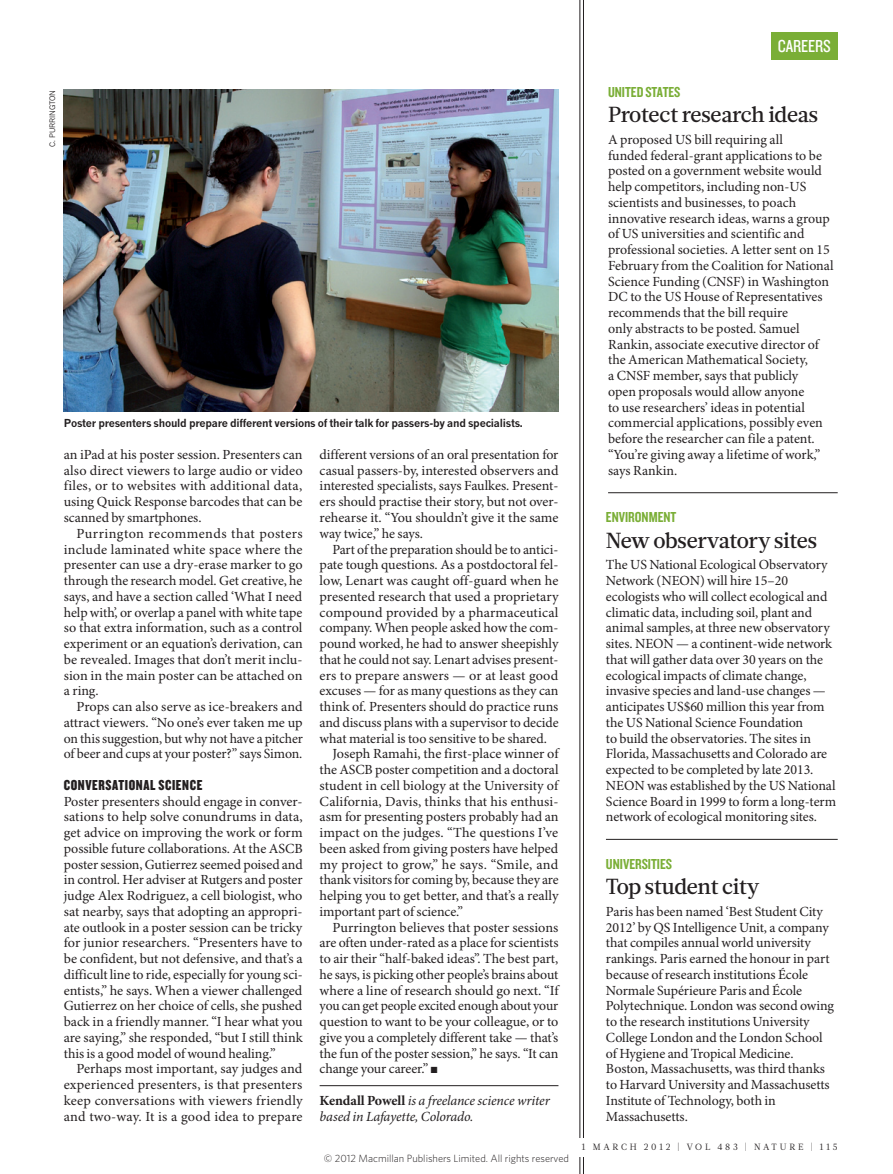
<style>
.page{position:relative;width:893px;height:1174px;background:#fff}
.page>*{position:absolute;margin:0;border:0;box-sizing:border-box;transform-origin:0 0}
.BRIEF_HEAD{font:500 21.75px "Glosa Math";letter-spacing:-.02em;color:#231f20}
.t1{font:18px "Knockout 29 Junior Ltweight";letter-spacing:-.005em;color:#fff}
.BRIEF_STRAP{font:15px "Knockout 49 Liteweight";color:#7aae36}
.CROSSHEAD{font:15px "Knockout 69 Full Liteweight";letter-spacing:.04em;color:#231f20}
.BODY_INDENT{font:13.95px/15.8px "Minion Pro";letter-spacing:-.005em;color:#231f20;text-align:justify}
.BRIEF_BODY{font:13.95px/15.8px "Minion Pro";letter-spacing:-.005em;color:#231f20}
.BODY_1ST_PARA{font:13.95px/15.8px "Minion Pro";letter-spacing:-.005em;color:#231f20;text-align:justify}
.BRIEF_BODY_LAST{font:13.95px/15.8px "Minion Pro";letter-spacing:-.01em;color:#231f20}
.AUTHOR_DETAILS{font:italic 13.95px/15.8px "Minion Pro";letter-spacing:-.01em;color:#231f20}
.PIC_CAPTION{font:700 10.8px "News Gothic MTOT";letter-spacing:-.02em;color:#231f20}
.t2{font:300 10.5px "Whitney";color:#231f20}
.t3{font:9px "Glosa Math";letter-spacing:.3em;color:#231f20}
.PIC_CREDIT{font:7.5px "News Gothic MTOT";color:#231f20}
.s1{font-weight:700;font-style:normal}
</style>
<div class="page">
<hr style="left:320px;top:1085px;width:238px;height:1px;background:#231f20">
<hr style="left:583px;top:0;width:1px;height:1174px;background:#231f20">
<hr style="left:580px;top:0;width:1px;height:1174px;background:#231f20">
<hr style="left:608px;top:492px;width:230px;height:1px;background:#231f20">
<img style="left:64px;top:90px;width:494px;height:322px">
<hr style="left:606px;top:839px;width:232px;height:1px;background:#231f20">
<div style="left:476px;top:1137px;width:362px;height:19px;background:#fff"></div>
<div style="left:771px;top:32px;width:67px;height:27px;background:#7aae36"></div>
<p class="PIC_CREDIT" style="left:48px;top:147px;width:59px;rotate:-90deg">C. PURRINGTON</p>
<p class="PIC_CAPTION" style="left:64px;top:417px;width:461px">Poster presenters should prepare different versions of their talk for passers-by and specialists.</p>
<p class="BODY_INDENT" style="left:64px;top:447px;width:240px">an iPad at his poster session. Presenters can also direct viewers to large audio or video files, or to websites with additional data, using Quick Response barcodes that can be scanned by smartphones.</p>
<p class="BODY_INDENT" style="left:64px;top:526px;width:240px;text-indent:13px">Purrington recommends that posters include laminated white space where the presenter can use a dry-erase marker to go through the research model. Get creative, he says, and have a section called ‘What I need help with’, or overlap a panel with white tape so that extra information, such as a control experiment or an equation’s derivation, can be revealed. Images that don’t merit inclu&shy;sion in the main poster can be attached on a ring.</p>
<p class="BODY_INDENT" style="left:64px;top:699px;width:241px;text-indent:13px">Props can also serve as ice-breakers and attract viewers. “No one’s ever taken me up on this suggestion, but why not have a pitcher of beer and cups at your poster?” says Simon.</p>
<p class="CROSSHEAD" style="left:64px;top:775px;width:140px">CONVERSATIONAL SCIENCE</p>
<p class="BODY_1ST_PARA" style="left:64px;top:794px;width:240px">Poster presenters should engage in conver&shy;sations to help solve conundrums in data, get advice on improving the work or form possible future collaborations. At the ASCB poster session, Gutierrez seemed poised and in control. Her adviser at Rutgers and poster judge Alex Rodriguez, a cell biologist, who sat nearby, says that adopting an appropri&shy;ate outlook in a poster session can be tricky for junior researchers. “Presenters have to be confident, but not defensive, and that’s a difficult line to ride, especially for young sci&shy;entists,” he says. When a viewer challenged Gutierrez on her choice of cells, she pushed back in a friendly manner. “I hear what you are saying,” she responded, “but I still think this is a good model of wound healing.”</p>
<p class="BODY_INDENT" style="left:64px;top:1061px;width:240px;text-indent:13px">Perhaps most important, say judges and experienced presenters, is that presenters keep conversations with viewers friendly and two-way. It is a good idea to prepare</p>
<p class="BODY_INDENT" style="left:320px;top:447px;width:241px">different versions of an oral presentation for casual passers-by, interested observers and interested specialists, says Faulkes. Present&shy;ers should practise their story, but not over&shy;rehearse it. “You shouldn’t give it the same way twice,” he says.</p>
<p class="BODY_INDENT" style="left:320px;top:542px;width:241px;text-indent:13px">Part of the preparation should be to antici&shy;pate tough questions. As a postdoctoral fel&shy;low, Lenart was caught off-guard when he presented research that used a proprietary compound provided by a pharmaceutical company. When people asked how the com&shy;pound worked, he had to answer sheepishly that he could not say. Lenart advises present&shy;ers to prepare answers — or at least good excuses — for as many questions as they can think of. Presenters should do practice runs and discuss plans with a supervisor to decide what material is too sensitive to be shared.</p>
<p class="BODY_INDENT" style="left:320px;top:746px;width:241px;text-indent:13px">Joseph Ramahi, the first-place winner of the ASCB poster competition and a doctoral student in cell biology at the University of California, Davis, thinks that his enthusi&shy;asm for presenting posters probably had an impact on the judges. “The questions I’ve been asked from giving posters have helped my project to grow,” he says. “Smile, and thank visitors for coming by, because they are helping you to get better, and that’s a really important part of science.”</p>
<p class="BODY_INDENT" style="left:320px;top:920px;width:240px;text-indent:13px">Purrington believes that poster sessions are often under-rated as a place for scientists to air their “half-baked ideas”. The best part, he says, is picking other people’s brains about where a line of research should go next. “If you can get people excited enough about your question to want to be your colleague, or to give you a completely different take — that’s the fun of the poster session,” he says. “It can change your career.” ■</p>
<p class="AUTHOR_DETAILS" style="left:320px;top:1093px;width:232px"><span class="s1">Kendall Powell</span> is a freelance science writer based in Lafayette, Colorado.</p>
<p class="t2" style="left:324px;top:1151px;width:247px">© 2012 Macmillan Publishers Limited. All rights reserved</p>
<p class="t1" style="left:778px;top:34px;width:55px">CAREERS</p>
<p class="BRIEF_STRAP" style="left:608px;top:82px;width:74px">UNITED STATES</p>
<p class="BRIEF_HEAD" style="left:608px;top:100px;width:212px">Protect research ideas</p>
<p class="BRIEF_BODY" style="left:608px;top:132px;width:227px">A proposed US bill requiring all<br>funded federal-grant applications to be posted on a government website would help competitors, including non-US scientists and businesses, to poach innovative research ideas, warns a group of US universities and scientific and professional societies. A letter sent on 15<br>February from the Coalition for National Science Funding (CNSF) in Washington DC to the US House of Representatives recommends that the bill require<br>only abstracts to be posted. Samuel Rankin, associate executive director of the American Mathematical Society,<br>a CNSF member, says that publicly<br>open proposals would allow anyone<br>to use researchers’ ideas in potential commercial applications, possibly even before the researcher can file a patent. “You’re giving away a lifetime of work,” says Rankin.</p>
<p class="BRIEF_STRAP" style="left:606px;top:507px;width:72px">ENVIRONMENT</p>
<p class="BRIEF_HEAD" style="left:606px;top:526px;width:213px">New observatory sites</p>
<p class="BRIEF_BODY" style="left:606px;top:557px;width:232px">The US National Ecological Observatory Network (NEON) will hire 15–20 ecologists who will collect ecological and climatic data, including soil, plant and animal samples, at three new observatory sites. NEON — a continent-wide network that will gather data over 30 years on the ecological impacts of climate change, invasive species and land-use changes — anticipates US$60 million this year from the US National Science Foundation<br>to build the observatories. The sites in Florida, Massachusetts and Colorado are expected to be completed by late 2013.<br>NEON was established by the US National Science Board in 1999 to form a long-term network of ecological monitoring sites.</p>
<p class="BRIEF_STRAP" style="left:606px;top:854px;width:68px">UNIVERSITIES</p>
<p class="BRIEF_HEAD" style="left:606px;top:872px;width:155px">Top student city</p>
<p class="BRIEF_BODY_LAST" style="left:606px;top:904px;width:230px">Paris has been named ‘Best Student City 2012’ by QS Intelligence Unit, a company that compiles annual world university rankings. Paris earned the honour in part because of research institutions École Normale Supérieure Paris and École Polytechnique. London was second owing to the research institutions University College London and the London School of Hygiene and Tropical Medicine.<br>Boston, Massachusetts, was third thanks to Harvard University and Massachusetts Institute of Technology, both in Massachusetts.</p>
<p class="t3" style="left:582px;top:1141px;width:257px">1 MARCH 2012 | VOL 483 | NATURE | 115</p>
</div>
